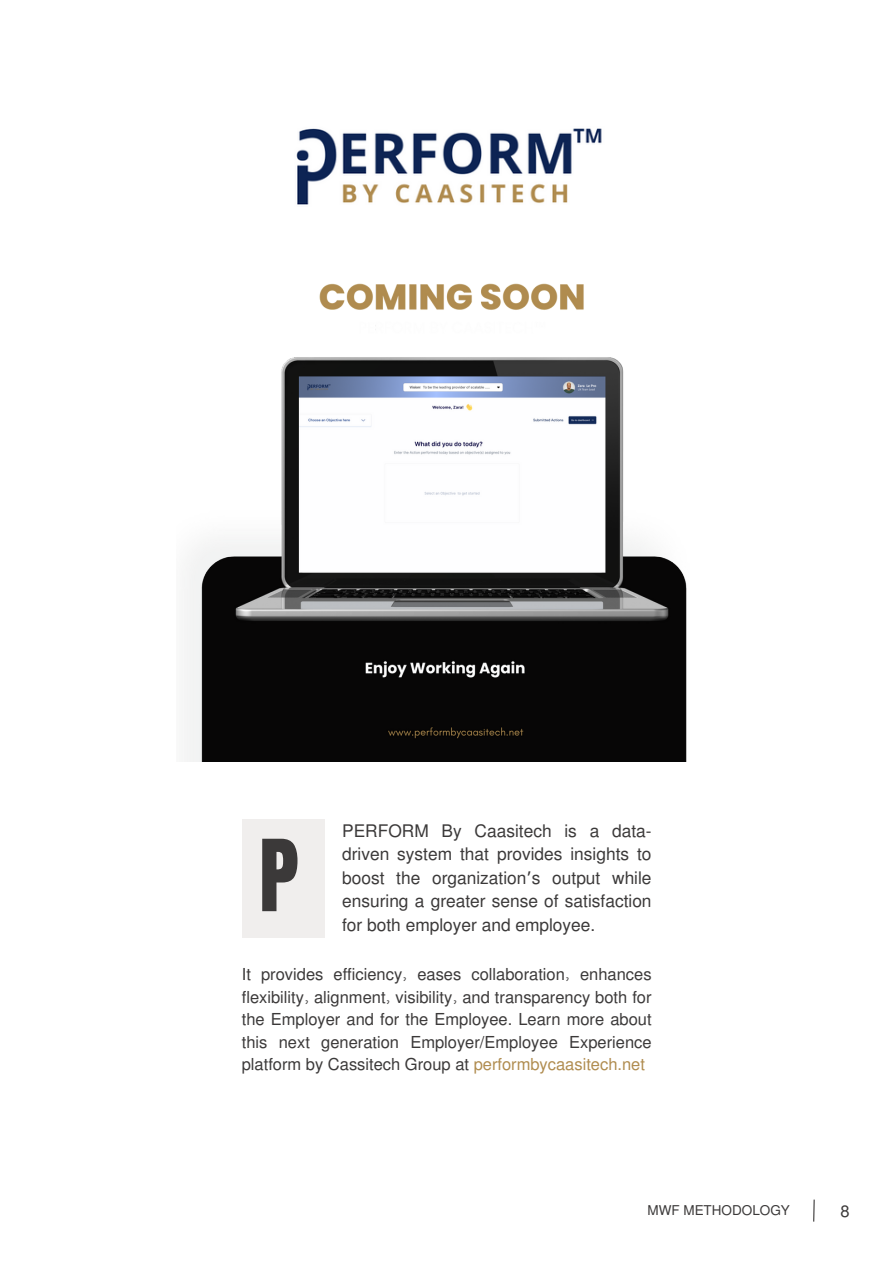
<style>
.page{position:relative;width:893px;height:1264px;background:#fff}
.page>*{position:absolute;margin:0;border:0;box-sizing:border-box;transform-origin:0 0}
.t1{font:84.3px "Anton";color:#3b3939}
.t2{font:17.25px/23.7px "Mukti";color:#3b3939;text-align:justify}
.t3{font:16.5px/22.5px "Mukti";color:#3b3939;text-align:justify}
.t4{font:13.5px "Mukti";color:#3b3939}
.s1{font-family:"Noto Sans Gurmukhi"}
.s2{color:#b08c4f}
</style>
<div class="page">
<div style="left:242px;top:819px;width:83px;height:118px;background:#f0eeed"></div>
<svg style="left:813px;top:1199px;width:2px;height:23px"></svg>
<img style="left:296px;top:128px;width:306px;height:77px">
<img style="left:187px;top:283px;width:500px;height:478px">
<h1 class="t1" style="left:259px;top:815px;width:41px">P</h1>
<p class="t2" style="left:342px;top:817px;width:311px">PERFORM By Caasitech is a data&shy;driven system that provides insights to boost the organization<span class="s1">’</span>s output while ensuring a greater sense of satisfaction for both employer and employee.</p>
<p class="t3" style="left:242px;top:962px;width:411px">It provides efficiency, eases collaboration, enhances flexibility, alignment, visibility, and transparency both for the Employer and for the Employee. Learn more about this next generation Employer/Employee Experience platform by Cassitech Group at <span class="s2">performbycaasitech.net</span></p>
<p class="t4" style="left:647px;top:1200px;width:144px">MWF METHODOLOGY</p>
<h1 class="t3" style="left:840px;top:1199px;width:11px">8</h1>
</div>
